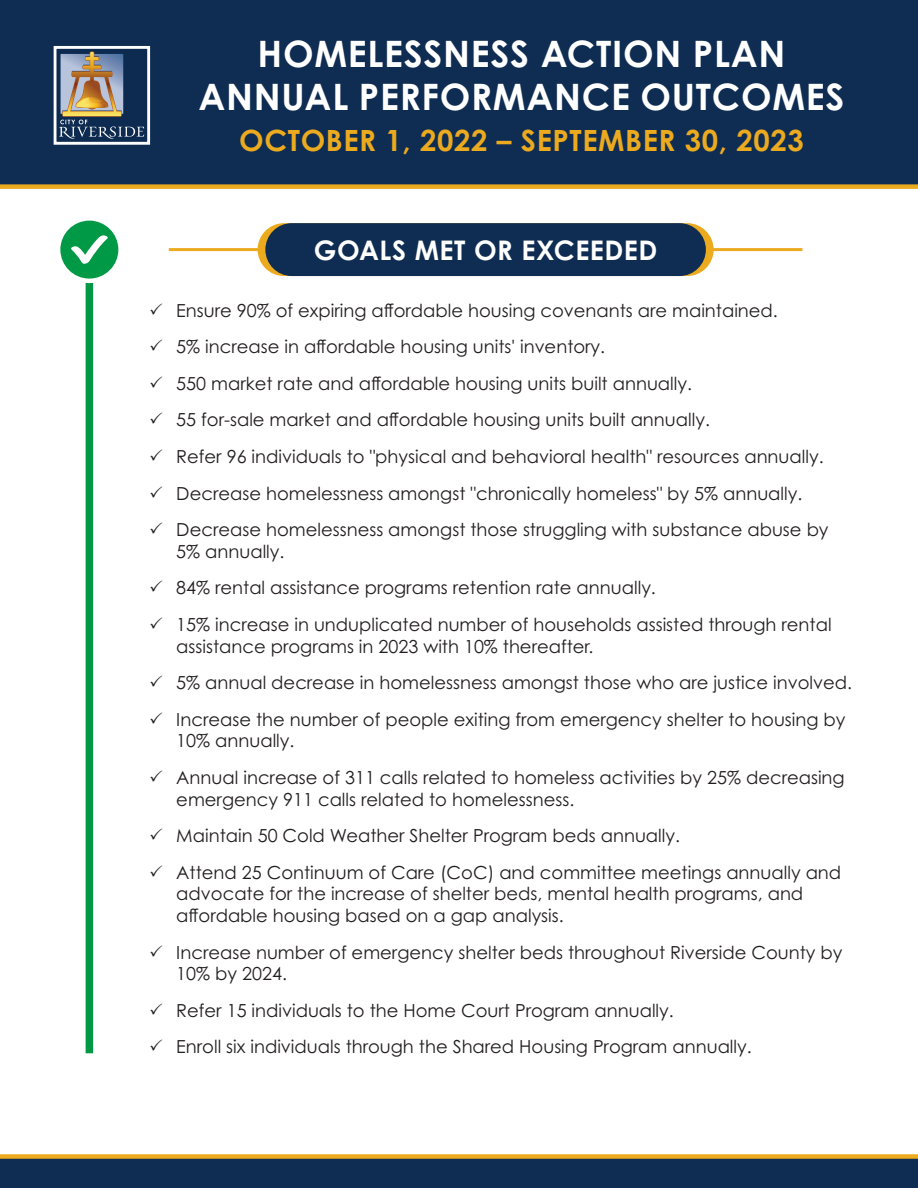
<style>
.page{position:relative;width:918px;height:1188px;background:#fff}
.page>*{position:absolute;margin:0;border:0;box-sizing:border-box;transform-origin:0 0}
.t1{font:700 36.45px/42.8px "Century Gothic Pro";letter-spacing:.02em;color:#fff;text-align:center}
.t2{font:700 29.25px "Century Gothic Pro";letter-spacing:.02em;color:#ecaa1f}
.t3{font:700 27px "Century Gothic Pro";letter-spacing:.02em;color:#fff}
.t4{font:18px/21.6px "Century Gothic Pro";color:#231f20}
</style>
<div class="page">
<svg style="left:0;top:1154px;width:918px;height:34px;background:#2e3f4c"></svg>
<div style="left:0;top:0;width:918px;height:189px;background:#0f2d52"></div>
<div style="left:86px;top:247px;width:7px;height:806px;background:#009844"></div>
<svg style="left:58px;top:218px;width:63px;height:63px;fill:#009945"></svg>
<div style="left:56px;top:216px;width:67px;height:67px;border:4px solid #fff;border-radius:50%"></div>
<svg style="left:71px;top:235px;width:37px;height:29px"></svg>
<hr style="left:169px;top:248px;width:633px;height:3px;background:#ecaa1f">
<div style="left:258px;top:223px;width:456px;height:53px;background:#ecaa1f;border-radius:26px"></div>
<div style="left:265px;top:223px;width:441px;height:53px;background:#0f2d52;border-radius:26px"></div>
<svg style="left:52px;top:45px;width:100px;height:101px;background:#6c747e"></svg>
<p class="t1" style="left:198px;top:32px;width:648px">HOMELESSNESS ACTION PLAN<br>ANNUAL PERFORMANCE OUTCOMES</p>
<p class="t2" style="left:239px;top:122px;width:566px">OCTOBER 1, 2022 – SEPTEMBER 30, 2023</p>
<p class="t3" style="left:314px;top:233px;width:345px">GOALS MET OR EXCEEDED</p>
<p class="t4" style="left:149px;top:299px;width:630px">✓ Ensure 90% of expiring affordable housing covenants are maintained.</p>
<p class="t4" style="left:149px;top:336px;width:457px">✓ 5% increase in affordable housing units' inventory.</p>
<p class="t4" style="left:149px;top:372px;width:544px">✓ 550 market rate and affordable housing units built annually.</p>
<p class="t4" style="left:149px;top:409px;width:562px">✓ 55 for-sale market and affordable housing units built annually.</p>
<p class="t4" style="left:149px;top:445px;width:676px">✓ Refer 96 individuals to "physical and behavioral health" resources annually.</p>
<p class="t4" style="left:149px;top:482px;width:655px">✓ Decrease homelessness amongst "chronically homeless" by 5% annually.</p>
<p class="t4" style="left:176px;top:519px;width:654px;text-indent:-27px">✓ Decrease homelessness amongst those struggling with substance abuse by<br>5% annually.</p>
<p class="t4" style="left:149px;top:577px;width:508px">✓ 84% rental assistance programs retention rate annually.</p>
<p class="t4" style="left:176px;top:613px;width:657px;text-indent:-27px">✓ 15% increase in unduplicated number of households assisted through rental assistance programs in 2023 with 10% thereafter.</p>
<p class="t4" style="left:149px;top:672px;width:704px">✓ 5% annual decrease in homelessness amongst those who are justice involved.</p>
<p class="t4" style="left:176px;top:708px;width:671px;text-indent:-27px">✓ Increase the number of people exiting from emergency shelter to housing by<br>10% annually.</p>
<p class="t4" style="left:176px;top:766px;width:670px;text-indent:-27px">✓ Annual increase of 311 calls related to homeless activities by 25% decreasing emergency 911 calls related to homelessness.</p>
<p class="t4" style="left:149px;top:825px;width:532px">✓ Maintain 50 Cold Weather Shelter Program beds annually.</p>
<p class="t4" style="left:176px;top:861px;width:666px;text-indent:-27px">✓ Attend 25 Continuum of Care (CoC) and committee meetings annually and advocate for the increase of shelter beds, mental health programs, and affordable housing based on a gap analysis.</p>
<p class="t4" style="left:176px;top:941px;width:668px;text-indent:-27px">✓ Increase number of emergency shelter beds throughout Riverside County by<br>10% by 2024.</p>
<p class="t4" style="left:149px;top:999px;width:526px">✓ Refer 15 individuals to the Home Court Program annually.</p>
<p class="t4" style="left:149px;top:1036px;width:604px">✓ Enroll six individuals through the Shared Housing Program annually.</p>
</div>
